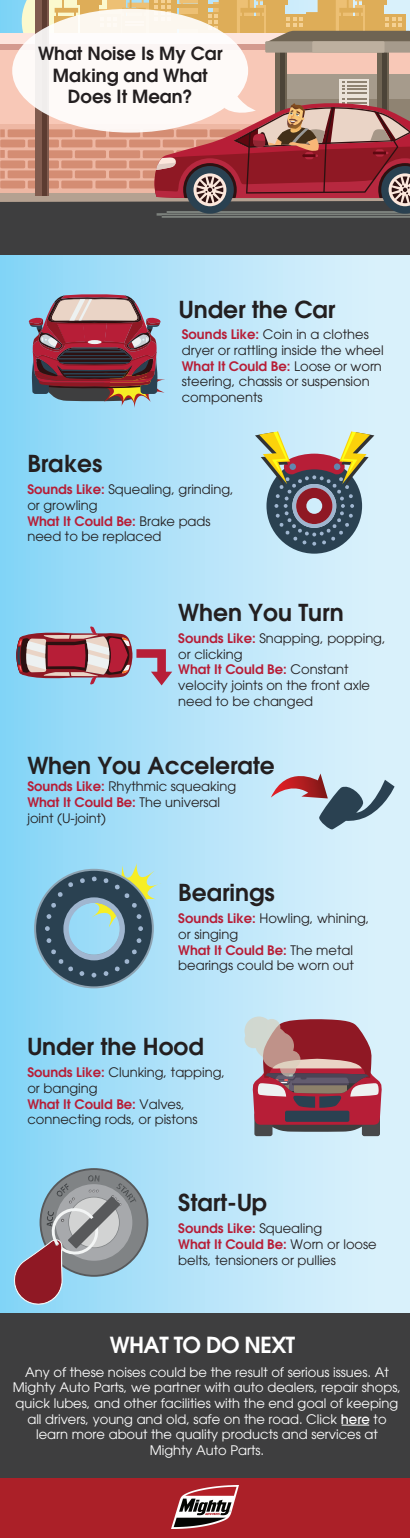
<style>
.page{position:relative;width:410px;height:1538px;background:#fff}
.page>*{position:absolute;margin:0;border:0;box-sizing:border-box;transform-origin:0 0}
.t1{font:600 23.25px "ITC Avant Garde Pro";color:#231f20}
.t2{font:600 22.05px "ITC Avant Garde Pro";letter-spacing:-.025em;color:#fff}
.t3{font:600 18px/21.6px "ITC Avant Garde Pro";color:#231f20;text-align:center}
.t4{font:13.07px/15.7px "ITC Avant Garde Pro";color:#231f20}
.t5{font:13.07px/15.7px "ITC Avant Garde Pro";color:#fff;text-align:center}
.s1{font-weight:600;color:#b71e37}
.s2{font-weight:500}
</style>
<div class="page">
<div style="left:0;top:230px;width:409px;height:1306px;background:linear-gradient(to right,#86d4f6,#e3f3fb)"></div>
<div style="left:0;top:198px;width:409px;height:57px;background:#3e3e3f"></div>
<div style="left:0;top:1313px;width:409px;height:165px;background:#3e3e3f"></div>
<div style="left:158px;top:0;width:19px;height:40px;background:#dead58"></div>
<div style="left:0;top:46px;width:409px;height:144px;background:#f8c8b7"></div>
<div style="left:0;top:34px;width:409px;height:10px;background:#fde5de"></div>
<hr style="left:174px;top:5px;width:52px;height:3px;background:#dead58">
<svg style="left:22px;top:0;width:149px;height:9px"></svg>
<div style="left:35px;top:0;width:14px;height:196px;background:#805b4e"></div>
<div style="left:42px;top:0;width:5px;height:196px;background:#5c3c31"></div>
<div style="left:280px;top:74px;width:129px;height:51px;background:#a69b8c"></div>
<div style="left:275px;top:46px;width:11px;height:150px;background:#6f6453"></div>
<div style="left:280px;top:46px;width:5px;height:150px;background:#4c4438"></div>
<svg style="left:377px;top:53px;width:11px;height:28px"></svg>
<div style="left:381px;top:46px;width:5px;height:150px;background:#4c4438"></div>
<svg style="left:179px;top:0;width:230px;height:53px"></svg>
<div style="left:312px;top:41px;width:72px;height:12px;background:#bdb09f"></div>
<div style="left:339px;top:79px;width:30px;height:38px;background:#ebe3d9"></div>
<svg style="left:0;top:81px;width:409px;height:137px"></svg>
<svg style="left:12px;top:9px;width:244px;height:124px;fill:#fefaf8"></svg>
<svg style="left:27px;top:294px;width:143px;height:114px"></svg>
<div style="left:0;top:1479px;width:409px;height:59px;background:#ab2028"></div>
<img style="left:171px;top:1486px;width:67px;height:43px">
<svg style="left:33px;top:863px;width:128px;height:126px"></svg>
<svg style="left:16px;top:626px;width:156px;height:59px"></svg>
<svg style="left:255px;top:431px;width:119px;height:123px"></svg>
<div style="left:254px;top:1112px;width:18px;height:24px;background:#47484a;border-radius:2px"></div>
<div style="left:361px;top:1112px;width:18px;height:24px;background:#47484a;border-radius:2px"></div>
<svg style="left:270px;top:763px;width:124px;height:67px"></svg>
<div style="left:41px;top:1170px;width:105px;height:105px;background:#808385;border-radius:50%"></div>
<svg style="left:10px;top:1175px;width:126px;height:133px"></svg>
<svg style="left:251px;top:1019px;width:131px;height:113px"></svg>
<svg style="left:282px;top:1050px;width:18px;height:18px"></svg>
<svg style="left:262px;top:1041px;width:27px;height:27px"></svg>
<div style="left:266px;top:1032px;width:27px;height:27px;background:#bf9289;border-radius:50%"></div>
<svg style="left:254px;top:1026px;width:34px;height:33px"></svg>
<svg style="left:263px;top:1019px;width:17px;height:17px"></svg>
<div style="left:244px;top:1030px;width:18px;height:18px;background:#d0d8d0;border-radius:50%"></div>
<svg style="left:280px;top:1060px;width:16px;height:16px"></svg>
<div style="left:244px;top:1016px;width:29px;height:29px;background:#d1d8d0;border-radius:50%"></div>
<svg style="left:341px;top:1425px;width:28px;height:1px"></svg>
<h3 class="t3" style="left:38px;top:43px;width:186px">What Noise Is My Car<br>Making and What<br>Does It Mean?</h3>
<h1 class="t1" style="left:178px;top:294px;width:158px">Under the Car</h1>
<p class="t4" style="left:181px;top:327px;width:203px"><span class="s1">Sounds Like:</span> Coin in a clothes dryer or rattling inside the wheel<br><span class="s1">What It Could Be:</span> Loose or worn steering, chassis or suspension components</p>
<h1 class="t1" style="left:27px;top:448px;width:76px">Brakes</h1>
<p class="t4" style="left:27px;top:482px;width:208px"><span class="s1">Sounds Like:</span> Squealing, grinding, or growling<br><span class="s1">What It Could Be:</span> Brake pads need to be replaced</p>
<h1 class="t1" style="left:178px;top:597px;width:167px">When You Turn</h1>
<p class="t4" style="left:178px;top:630px;width:209px"><span class="s1">Sounds Like:</span> Snapping, popping, or clicking<br><span class="s1">What It Could Be:</span> Constant velocity joints on the front axle need to be changed</p>
<h1 class="t1" style="left:27px;top:750px;width:248px">When You Accelerate</h1>
<p class="t4" style="left:27px;top:779px;width:210px"><span class="s1">Sounds Like:</span> Rhythmic squeaking<br><span class="s1">What It Could Be:</span> The universal joint (U-joint)</p>
<h1 class="t1" style="left:178px;top:877px;width:98px">Bearings</h1>
<p class="t4" style="left:178px;top:911px;width:192px"><span class="s1">Sounds Like:</span> Howling, whining, or singing<br><span class="s1">What It Could Be:</span> The metal bearings could be worn out</p>
<h1 class="t1" style="left:27px;top:1031px;width:178px">Under the Hood</h1>
<p class="t4" style="left:27px;top:1064px;width:199px"><span class="s1">Sounds Like:</span> Clunking, tapping, or banging<br><span class="s1">What It Could Be:</span> Valves, connecting rods, or pistons</p>
<h1 class="t1" style="left:178px;top:1187px;width:90px">Start-Up</h1>
<p class="t4" style="left:178px;top:1220px;width:200px"><span class="s1">Sounds Like:</span> Squealing<br><span class="s1">What It Could Be:</span> Worn or loose belts, tensioners or pullies</p>
<h2 class="t2" style="left:110px;top:1330px;width:186px">WHAT TO DO NEXT</h2>
<p class="t5" style="left:13px;top:1364px;width:389px">Any of these noises could be the result of serious issues. At Mighty Auto Parts, we partner with auto dealers, repair shops, quick lubes, and other facilities with the end goal of keeping all drivers, young and old, safe on the road. Click <span class="s2">here</span> to learn more about the quality products and services at<br>Mighty Auto Parts.</p>
</div>
